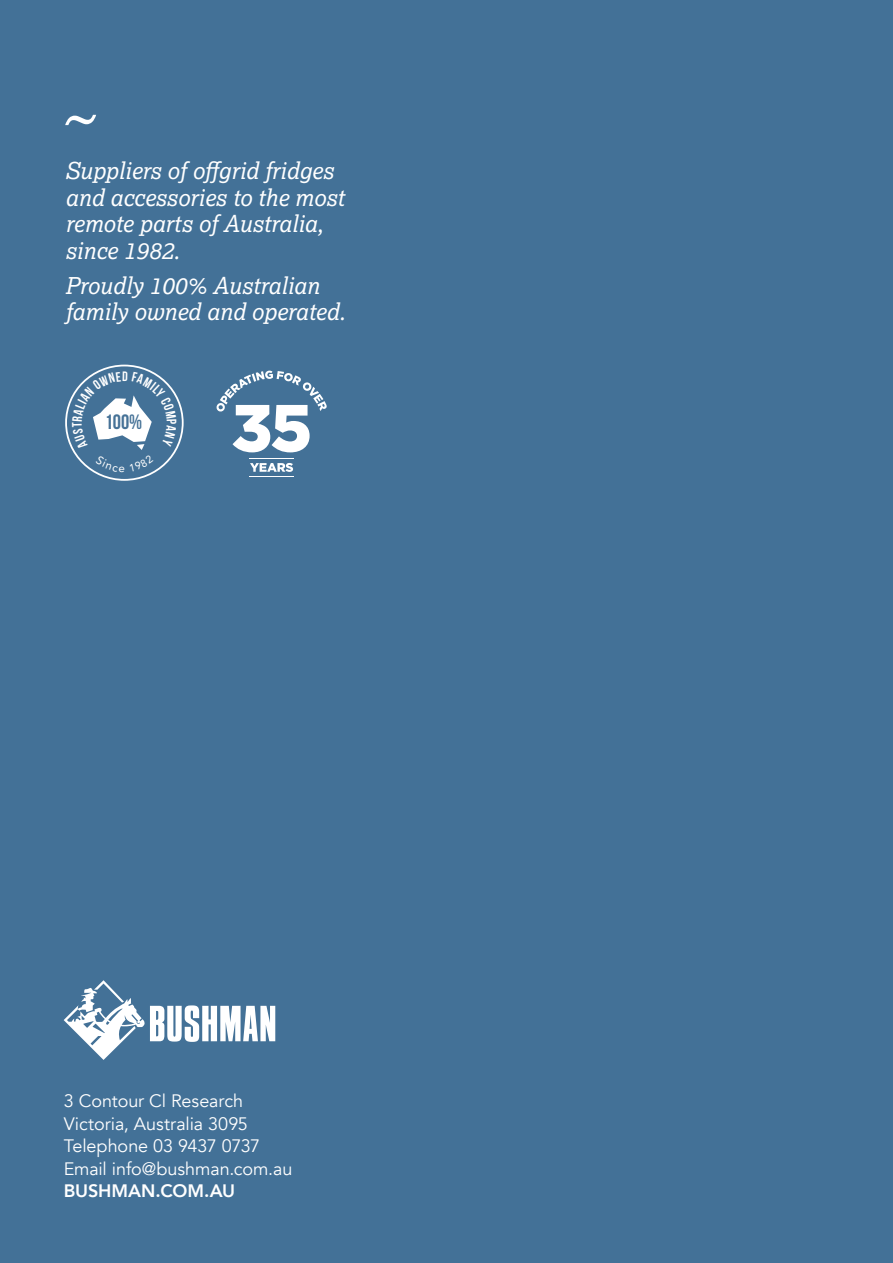
<style>
.page{position:relative;width:893px;height:1263px;background:#437197}
.page>*{position:absolute;margin:0;border:0;box-sizing:border-box;transform-origin:0 0}
.t1{font:italic 23.25px/26.5px "Lexia";color:#fff}
.t2{font:20.7px "Bebas Neue";color:#467297}
.t3{font:18px/22.5px "Avenir";letter-spacing:-.005em;color:#fff}
.t4{font:800 18px "Avenir";letter-spacing:-.005em;color:#fff}
</style>
<div class="page">
<svg style="left:65px;top:115px;width:31px;height:10px"></svg>
<svg style="left:250px;top:463px;width:43px;height:9px"></svg>
<hr style="left:249px;top:458px;width:45px;height:1px;background:#fff">
<hr style="left:249px;top:476px;width:45px;height:1px;background:#fff">
<svg style="left:216px;top:371px;width:111px;height:81px"></svg>
<div style="left:65px;top:365px;width:119px;height:116px;border:2px solid #fff;border-radius:50%"></div>
<svg style="left:64px;top:980px;width:211px;height:80px"></svg>
<svg style="left:72px;top:371px;width:105px;height:101px"></svg>
<p class="t1" style="left:65px;top:157px;width:281px">Suppliers of offgrid fridges and accessories to the most remote parts of Australia, since 1982.</p>
<p class="t1" style="left:65px;top:272px;width:282px">Proudly 100% Australian family owned and operated.</p>
<p class="t2" style="left:105px;top:410px;width:39px">100%</p>
<p class="t3" style="left:64px;top:1090px;width:230px">3 Contour Cl Research<br>Victoria, Australia 3095<br>Telephone 03 9437 0737<br>Email info@bushman.com.au</p>
<p class="t4" style="left:64px;top:1177px;width:173px">BUSHMAN.COM.AU</p>
</div>
